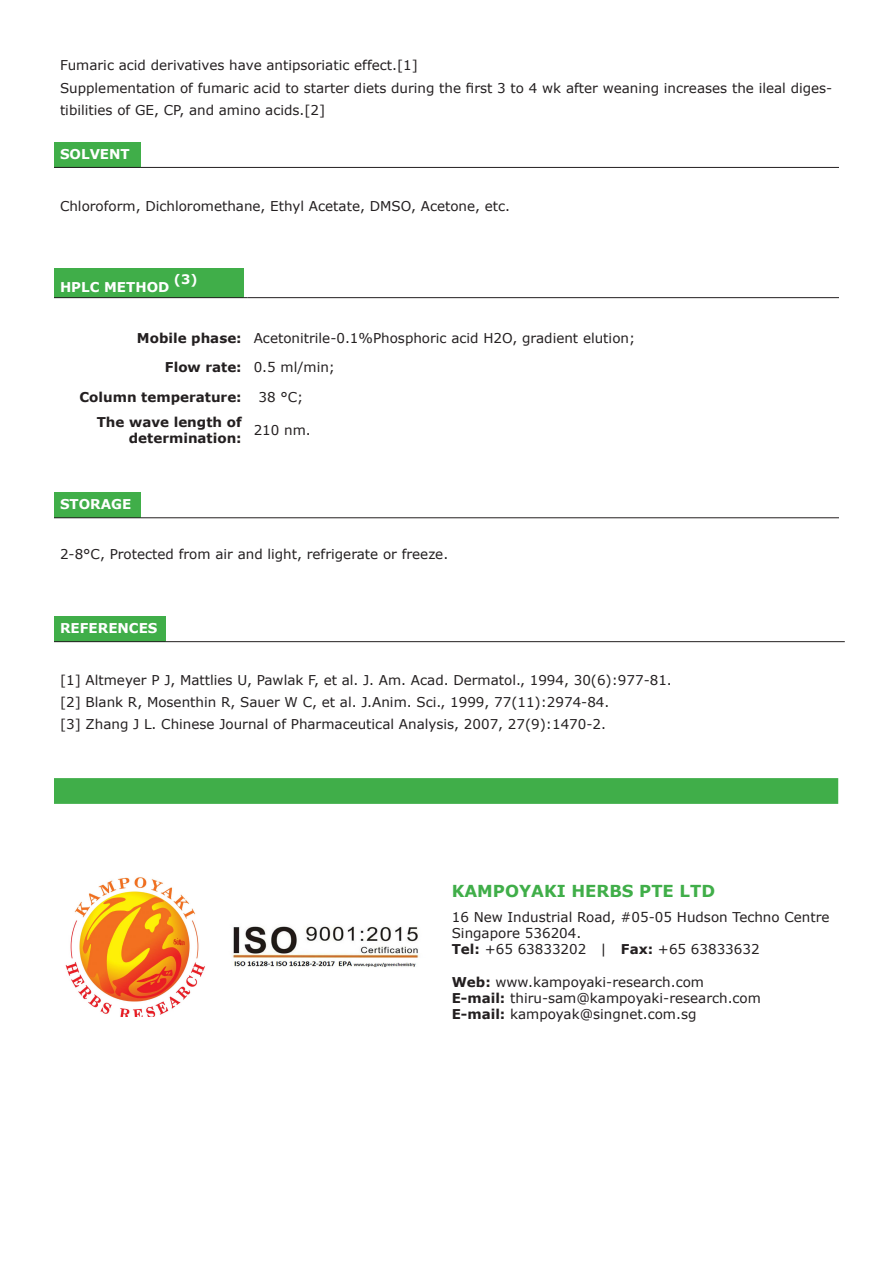
<style>
.page{position:relative;width:893px;height:1263px;background:#fff}
.page>*{position:absolute;margin:0;border:0;box-sizing:border-box;transform-origin:0 0}
.t1{font:700 16.5px "Verdana";color:#40ae49}
.t2{font:13.5px/22.2px "Verdana";color:#231f20}
.t3{font:700 13.5px/16.2px "Verdana";color:#231f20;text-align:right}
.t4{font:700 13.5px "Verdana";color:#fff}
.t5{font:700 13.05px "Verdana";color:#fff}
.s1{font-weight:700}
</style>
<div class="page">
<div style="left:54px;top:142px;width:86px;height:25px;background:#40ae49"></div>
<hr style="left:54px;top:167px;width:86px;height:1px;background:#231f20">
<hr style="left:140px;top:167px;width:699px;height:1px;background:#231f20">
<div style="left:54px;top:268px;width:189px;height:30px;background:#40ae49"></div>
<hr style="left:54px;top:297px;width:189px;height:1px;background:#231f20">
<hr style="left:248px;top:297px;width:591px;height:1px;background:#231f20">
<div style="left:54px;top:493px;width:86px;height:25px;background:#40ae49"></div>
<hr style="left:54px;top:517px;width:86px;height:1px;background:#231f20">
<hr style="left:140px;top:517px;width:699px;height:1px;background:#231f20">
<div style="left:54px;top:616px;width:112px;height:26px;background:#40ae49"></div>
<hr style="left:54px;top:641px;width:112px;height:1px;background:#231f20">
<hr style="left:166px;top:641px;width:679px;height:1px;background:#231f20">
<svg style="left:54px;top:778px;width:784px;height:26px;background:#41ae4a"></svg>
<img style="left:65px;top:877px;width:140px;height:139px">
<img style="left:232px;top:926px;width:187px;height:41px">
<p class="t2" style="left:60px;top:55px;width:359px">Fumaric acid derivatives have antipsoriatic effect.[1]</p>
<p class="t2" style="left:60px;top:77px;width:774px">Supplementation of fumaric acid to starter diets during the first 3 to 4 wk after weaning increases the ileal diges&shy;tibilities of GE, CP, and amino acids.[2]</p>
<p class="t4" style="left:60px;top:145px;width:71px">SOLVENT</p>
<p class="t2" style="left:60px;top:195px;width:452px">Chloroform, Dichloromethane, Ethyl Acetate, DMSO, Acetone, etc.</p>
<p class="t4" style="left:60px;top:278px;width:111px">HPLC METHOD</p>
<p class="t5" style="left:174px;top:271px;width:25px">(3)</p>
<p class="t3" style="left:137px;top:330px;width:106px">Mobile phase:</p>
<p class="t2" style="left:254px;top:327px;width:383px">Acetonitrile-0.1%Phosphoric acid H2O, gradient elution;</p>
<p class="t3" style="left:165px;top:360px;width:78px">Flow rate:</p>
<p class="t2" style="left:254px;top:357px;width:83px">0.5 ml/min;</p>
<p class="t3" style="left:80px;top:389px;width:164px">Column temperature:</p>
<p class="t2" style="left:258px;top:386px;width:46px">38 °C;</p>
<p class="t3" style="left:97px;top:414px;width:146px">The wave length of determination:</p>
<p class="t2" style="left:254px;top:420px;width:59px">210 nm.</p>
<p class="t4" style="left:60px;top:495px;width:73px">STORAGE</p>
<p class="t2" style="left:60px;top:543px;width:390px">2-8°C, Protected from air and light, refrigerate or freeze.</p>
<p class="t4" style="left:60px;top:619px;width:99px">REFERENCES</p>
<p class="t2" style="left:60px;top:669px;width:613px">[1] Altmeyer P J, Mattlies U, Pawlak F, et al. J. Am. Acad. Dermatol., 1994, 30(6):977-81.</p>
<p class="t2" style="left:60px;top:691px;width:551px">[2] Blank R, Mosenthin R, Sauer W C, et al. J.Anim. Sci., 1999, 77(11):2974-84.</p>
<p class="t2" style="left:60px;top:713px;width:548px">[3] Zhang J L. Chinese Journal of Pharmaceutical Analysis, 2007, 27(9):1470-2.</p>
<p class="t1" style="left:452px;top:880px;width:265px">KAMPOYAKI HERBS PTE LTD</p>
<p class="t2" style="left:452px;top:906px;width:379px">16 New Industrial Road, #05-05 Hudson Techno Centre</p>
<p class="t2" style="left:452px;top:922px;width:131px">Singapore 536204.</p>
<p class="t2" style="left:452px;top:938px;width:309px"><span class="s1">Tel:</span> +65 63833202 | <span class="s1">Fax:</span> +65 63833632</p>
<p class="t2" style="left:452px;top:971px;width:254px"><span class="s1">Web:</span> www.kampoyaki-research.com</p>
<p class="t2" style="left:452px;top:987px;width:311px"><span class="s1">E-mail:</span> thiru-sam@kampoyaki-research.com</p>
<p class="t2" style="left:452px;top:1003px;width:246px"><span class="s1">E-mail:</span> kampoyak@singnet.com.sg</p>
</div>
